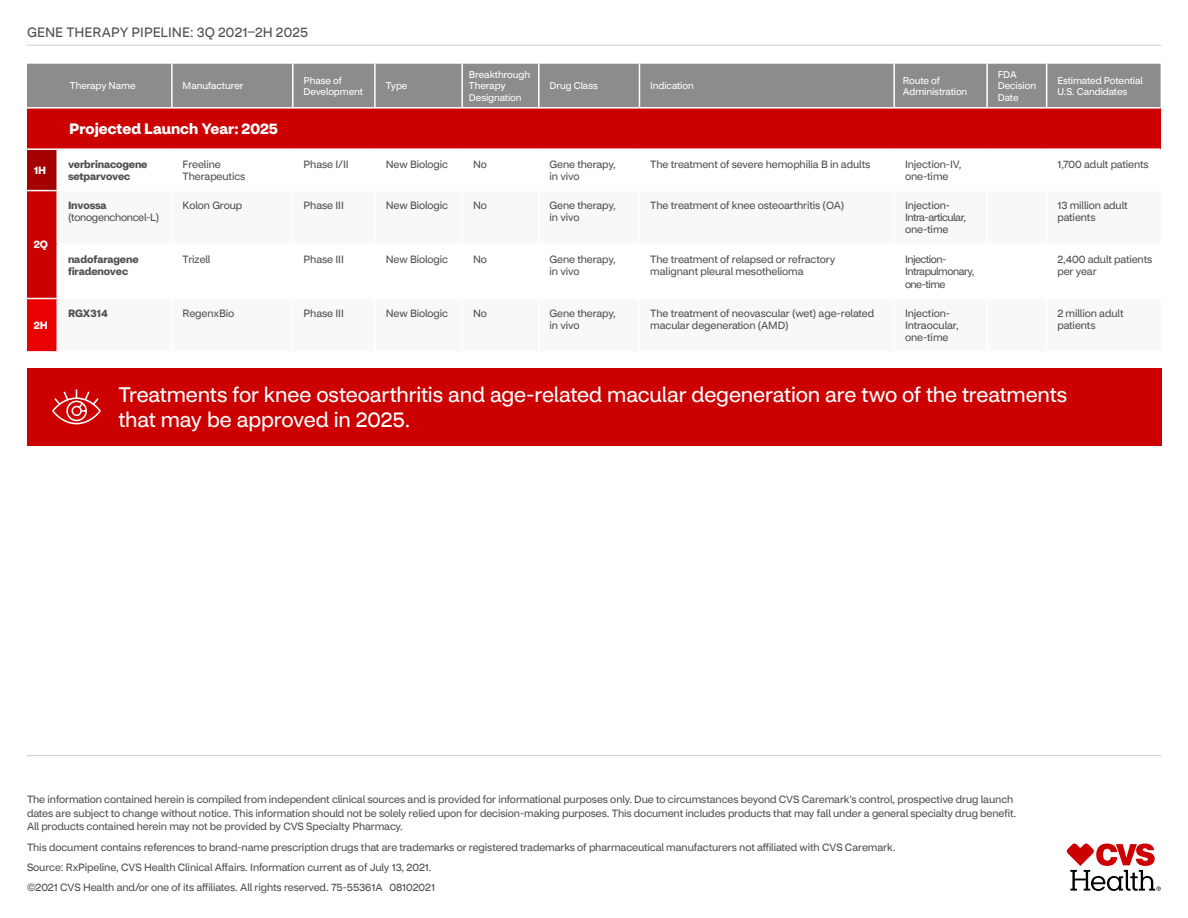
<style>
.page{position:relative;width:1188px;height:918px;background:#fff}
.page>*{position:absolute;margin:0;border:0;box-sizing:border-box;transform-origin:0 0}
.t1{font:21px/25.2px "CVS Health Sans";letter-spacing:-.005em;color:#fff}
.t2{font:700 15px "CVS Health Sans";color:#fff}
.t3{font:13.5px "CVS Health Sans";letter-spacing:.005em;color:#505050}
.t4{font:10.5px/12px "CVS Health Sans";letter-spacing:-.01em;color:#505050}
.t5{font:700 10.5px/12px "CVS Health Sans";letter-spacing:-.01em;color:#505050}
.t6{font:10.5px/12.6px "CVS Health Sans";letter-spacing:-.05em;color:#505050}
.t7{font:10.5px "CVS Health Sans";letter-spacing:-.03em;color:#505050}
.t8{font:700 10.5px "CVS Health Sans";color:#fff}
.t9{font:9.75px/11.7px "CVS Health Sans";letter-spacing:-.01em;color:#fff}
</style>
<div class="page">
<hr style="left:27px;top:755px;width:1134px;height:1px;background:#ccc">
<svg style="left:1067px;top:844px;width:94px;height:47px"></svg>
<div style="left:27px;top:368px;width:1134px;height:78px;background:#c00"></div>
<svg style="left:52px;top:389px;width:49px;height:35px"></svg>
<hr style="left:27px;top:45px;width:1134px;height:1px;background:#ccc">
<div style="left:27px;top:64px;width:1134px;height:43px;background:#8c8c8c"></div>
<div style="left:27px;top:108px;width:1134px;height:41px;background:#c00"></div>
<div style="left:27px;top:149px;width:30px;height:42px;background:#a50000"></div>
<div style="left:27px;top:191px;width:30px;height:108px;background:#c00"></div>
<div style="left:27px;top:299px;width:30px;height:53px;background:#eb0000"></div>
<hr style="left:292px;top:64px;width:2px;height:43px;background:#fff">
<hr style="left:374px;top:64px;width:2px;height:43px;background:#fff">
<hr style="left:461px;top:64px;width:2px;height:43px;background:#fff">
<hr style="left:538px;top:64px;width:2px;height:43px;background:#fff">
<hr style="left:639px;top:64px;width:1px;height:43px;background:#fff">
<hr style="left:893px;top:64px;width:2px;height:43px;background:#fff">
<hr style="left:986px;top:64px;width:2px;height:43px;background:#fff">
<hr style="left:172px;top:107px;width:121px;height:2px;background:#fff">
<hr style="left:293px;top:107px;width:82px;height:2px;background:#fff">
<hr style="left:375px;top:107px;width:87px;height:2px;background:#fff">
<hr style="left:462px;top:107px;width:77px;height:2px;background:#fff">
<hr style="left:539px;top:107px;width:100px;height:2px;background:#fff">
<hr style="left:639px;top:107px;width:255px;height:2px;background:#fff">
<hr style="left:894px;top:107px;width:93px;height:2px;background:#fff">
<hr style="left:987px;top:107px;width:60px;height:2px;background:#fff">
<hr style="left:171px;top:64px;width:2px;height:43px;background:#fff">
<hr style="left:27px;top:107px;width:30px;height:2px;background:#fff">
<hr style="left:57px;top:107px;width:115px;height:2px;background:#fff">
<hr style="left:57px;top:148px;width:115px;height:2px;background:#fff">
<hr style="left:172px;top:148px;width:121px;height:2px;background:#fff">
<hr style="left:293px;top:148px;width:82px;height:2px;background:#fff">
<hr style="left:375px;top:148px;width:87px;height:2px;background:#fff">
<hr style="left:462px;top:148px;width:77px;height:2px;background:#fff">
<hr style="left:539px;top:148px;width:100px;height:2px;background:#fff">
<hr style="left:639px;top:148px;width:255px;height:2px;background:#fff">
<hr style="left:894px;top:148px;width:93px;height:2px;background:#fff">
<hr style="left:987px;top:148px;width:60px;height:2px;background:#fff">
<hr style="left:1047px;top:148px;width:114px;height:2px;background:#fff">
<hr style="left:56px;top:243px;width:116px;height:2px;background:#fff">
<hr style="left:1046px;top:64px;width:1px;height:43px;background:#fff">
<hr style="left:1047px;top:107px;width:114px;height:2px;background:#fff">
<hr style="left:27px;top:148px;width:30px;height:2px;background:#fff">
<hr style="left:27px;top:190px;width:30px;height:1px;background:#fff">
<hr style="left:27px;top:298px;width:30px;height:1px;background:#fff">
<hr style="left:27px;top:351px;width:30px;height:2px;background:#fff">
<hr style="left:56px;top:150px;width:2px;height:40px;background:#fff">
<hr style="left:56px;top:191px;width:2px;height:52px;background:#fff">
<hr style="left:56px;top:245px;width:2px;height:53px;background:#fff">
<hr style="left:56px;top:299px;width:2px;height:52px;background:#fff">
<p class="t3" style="left:27px;top:24px;width:283px">GENE THERAPY PIPELINE: 3Q 2021–2H 2025</p>
<p class="t9" style="left:70px;top:80px;width:67px">Therapy Name</p>
<p class="t9" style="left:183px;top:80px;width:62px">Manufacturer</p>
<p class="t9" style="left:304px;top:74px;width:61px">Phase of<br>Development</p>
<p class="t9" style="left:386px;top:80px;width:23px">Type</p>
<p class="t9" style="left:469px;top:68px;width:63px">Breakthrough<br>Therapy<br>Designation</p>
<p class="t9" style="left:550px;top:80px;width:50px">Drug Class</p>
<p class="t9" style="left:650px;top:80px;width:45px">Indication</p>
<p class="t9" style="left:903px;top:74px;width:66px">Route of<br>Administration</p>
<p class="t9" style="left:998px;top:68px;width:40px">FDA<br>Decision<br>Date</p>
<p class="t9" style="left:1057px;top:74px;width:87px">Estimated Potential<br>U.S. Candidates</p>
<h2 class="t2" style="left:69px;top:119px;width:210px">Projected Launch Year: 2025</h2>
<p class="t8" style="left:34px;top:163px;width:14px">1H</p>
<p class="t5" style="left:68px;top:158px;width:81px">verbrinacogene setparvovec</p>
<p class="t4" style="left:183px;top:158px;width:64px">Freeline<br>Therapeutics</p>
<p class="t4" style="left:304px;top:158px;width:47px">Phase I/II</p>
<p class="t4" style="left:386px;top:158px;width:64px">New Biologic</p>
<p class="t4" style="left:473px;top:158px;width:15px">No</p>
<p class="t4" style="left:550px;top:158px;width:68px">Gene therapy, in vivo</p>
<p class="t4" style="left:650px;top:158px;width:222px">The treatment of severe hemophilia B in adults</p>
<p class="t4" style="left:905px;top:158px;width:58px">Injection-IV, one-time</p>
<p class="t4" style="left:1057px;top:158px;width:93px">1,700 adult patients</p>
<p class="t8" style="left:34px;top:238px;width:16px">2Q</p>
<p class="t8" style="left:34px;top:319px;width:16px">2H</p>
<p class="t5" style="left:68px;top:199px;width:40px">Invossa</p>
<p class="t7" style="left:68px;top:211px;width:93px">(tonogenchoncel-L)</p>
<p class="t4" style="left:183px;top:200px;width:61px">Kolon Group</p>
<p class="t4" style="left:304px;top:200px;width:42px">Phase III</p>
<p class="t4" style="left:386px;top:200px;width:64px">New Biologic</p>
<p class="t4" style="left:473px;top:200px;width:15px">No</p>
<p class="t4" style="left:550px;top:200px;width:68px">Gene therapy, in vivo</p>
<p class="t4" style="left:650px;top:200px;width:196px">The treatment of knee osteoarthritis (OA)</p>
<p class="t4" style="left:905px;top:200px;width:63px">Injection-<br>Intra-articular, one-time</p>
<p class="t4" style="left:1057px;top:200px;width:72px">13 million adult patients</p>
<p class="t5" style="left:68px;top:253px;width:72px">nadofaragene firadenovec</p>
<p class="t4" style="left:183px;top:253px;width:29px">Trizell</p>
<p class="t4" style="left:304px;top:253px;width:42px">Phase III</p>
<p class="t4" style="left:386px;top:253px;width:64px">New Biologic</p>
<p class="t4" style="left:473px;top:253px;width:15px">No</p>
<p class="t4" style="left:550px;top:253px;width:68px">Gene therapy, in vivo</p>
<p class="t4" style="left:650px;top:253px;width:186px">The treatment of relapsed or refractory malignant pleural mesothelioma</p>
<p class="t6" style="left:905px;top:253px;width:71px">Injection-<br>Intrapulmonary, one-time</p>
<p class="t4" style="left:1057px;top:253px;width:96px">2,400 adult patients per year</p>
<p class="t5" style="left:68px;top:307px;width:41px">RGX314</p>
<p class="t4" style="left:183px;top:307px;width:53px">RegenxBio</p>
<p class="t4" style="left:304px;top:307px;width:42px">Phase III</p>
<p class="t4" style="left:386px;top:307px;width:64px">New Biologic</p>
<p class="t4" style="left:473px;top:307px;width:15px">No</p>
<p class="t4" style="left:550px;top:307px;width:68px">Gene therapy, in vivo</p>
<p class="t4" style="left:650px;top:307px;width:225px">The treatment of neovascular (wet) age-related macular degeneration (AMD)</p>
<p class="t4" style="left:905px;top:307px;width:55px">Injection-<br>Intraocular, one-time</p>
<p class="t4" style="left:1057px;top:307px;width:68px">2 million adult patients</p>
<h1 class="t1" style="left:118px;top:382px;width:950px">Treatments for knee osteoarthritis and age-related macular degeneration are two of the treatments that may be approved in 2025.</h1>
<p class="t4" style="left:27px;top:793px;width:991px;line-height:13.5px">The information contained herein is compiled from independent clinical sources and is provided for informational purposes only. Due to circumstances beyond CVS Caremark’s control, prospective drug launch dates are subject to change without notice. This information should not be solely relied upon for decision-making purposes. This document includes products that may fall under a general specialty drug benefit.<br>All products contained herein may not be provided by CVS Specialty Pharmacy.</p>
<p class="t4" style="left:27px;top:837px;width:870px;line-height:20.2px">This document contains references to brand-name prescription drugs that are trademarks or registered trademarks of pharmaceutical manufacturers not affiliated with CVS Caremark.<br>Source: RxPipeline, CVS Health Clinical Affairs. Information current as of July 13, 2021.<br>©2021 CVS Health and/or one of its affiliates. All rights reserved. 75-55361A 08102021</p>
</div>
